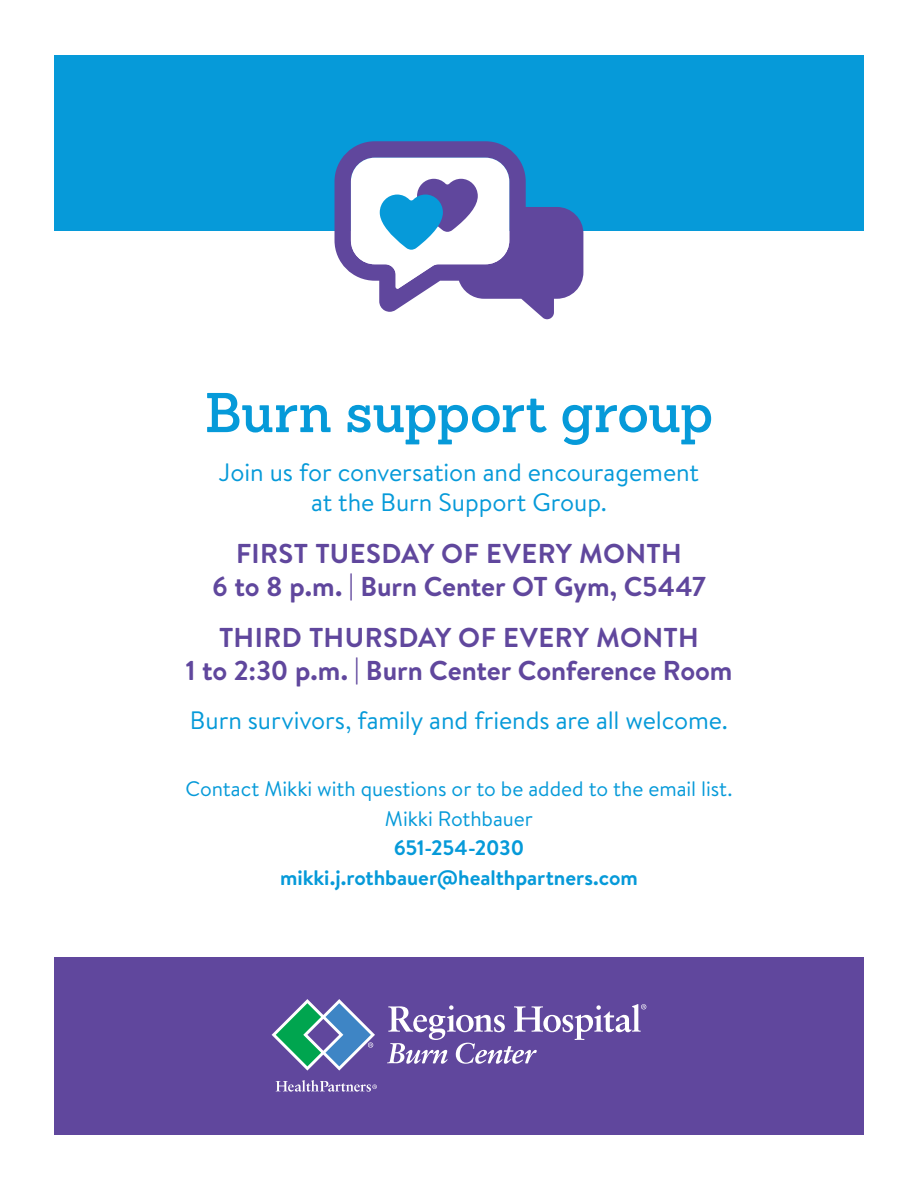
<style>
.page{position:relative;width:918px;height:1188px;background:#fff}
.page>*{position:absolute;margin:0;border:0;box-sizing:border-box;transform-origin:0 0}
.t1{font:600 54.6px "HP Sanchez";letter-spacing:-.01em;color:#069ad9}
.t2{font:700 27.3px "Brandon Text";color:#60479d}
.t3{font:25.2px/30.2px "Brandon Text";letter-spacing:-.005em;color:#069ad9;text-align:center}
.t4{font:21px "Brandon Text";letter-spacing:-.005em;color:#069ad9}
.t5{font:700 21px "Brandon Text";letter-spacing:-.005em;color:#069ad9}
</style>
<div class="page">
<div style="left:54px;top:55px;width:810px;height:176px;background:#069ad9"></div>
<div style="left:54px;top:958px;width:810px;height:177px;background:#60479d"></div>
<svg style="left:335px;top:141px;width:248px;height:178px;fill:#60479d"></svg>
<svg style="left:351px;top:158px;width:158px;height:131px"></svg>
<svg style="left:276px;top:1080px;width:101px;height:12px"></svg>
<svg style="left:387px;top:1004px;width:259px;height:60px"></svg>
<svg style="left:272px;top:999px;width:103px;height:72px"></svg>
<p class="t1" style="left:205px;top:376px;width:510px">Burn support group</p>
<p class="t3" style="left:219px;top:457px;width:482px">Join us for conversation and encouragement at the Burn Support Group.</p>
<p class="t2" style="left:236px;top:535px;width:447px">FIRST TUESDAY OF EVERY MONTH</p>
<p class="t2" style="left:212px;top:567px;width:495px">6 to 8 p.m. | Burn Center OT Gym, C5447</p>
<p class="t2" style="left:219px;top:619px;width:481px">THIRD THURSDAY OF EVERY MONTH</p>
<p class="t2" style="left:185px;top:652px;width:549px">1 to 2:30 p.m. | Burn Center Conference Room</p>
<p class="t3" style="left:190px;top:705px;width:540px">Burn survivors, family and friends are all welcome.</p>
<p class="t4" style="left:185px;top:775px;width:549px">Contact Mikki with questions or to be added to the email list.</p>
<p class="t4" style="left:385px;top:804px;width:150px">Mikki Rothbauer</p>
<p class="t5" style="left:394px;top:833px;width:132px">651-254-2030</p>
<p class="t5" style="left:280px;top:863px;width:359px">mikki.j.rothbauer@healthpartners.com</p>
</div>
